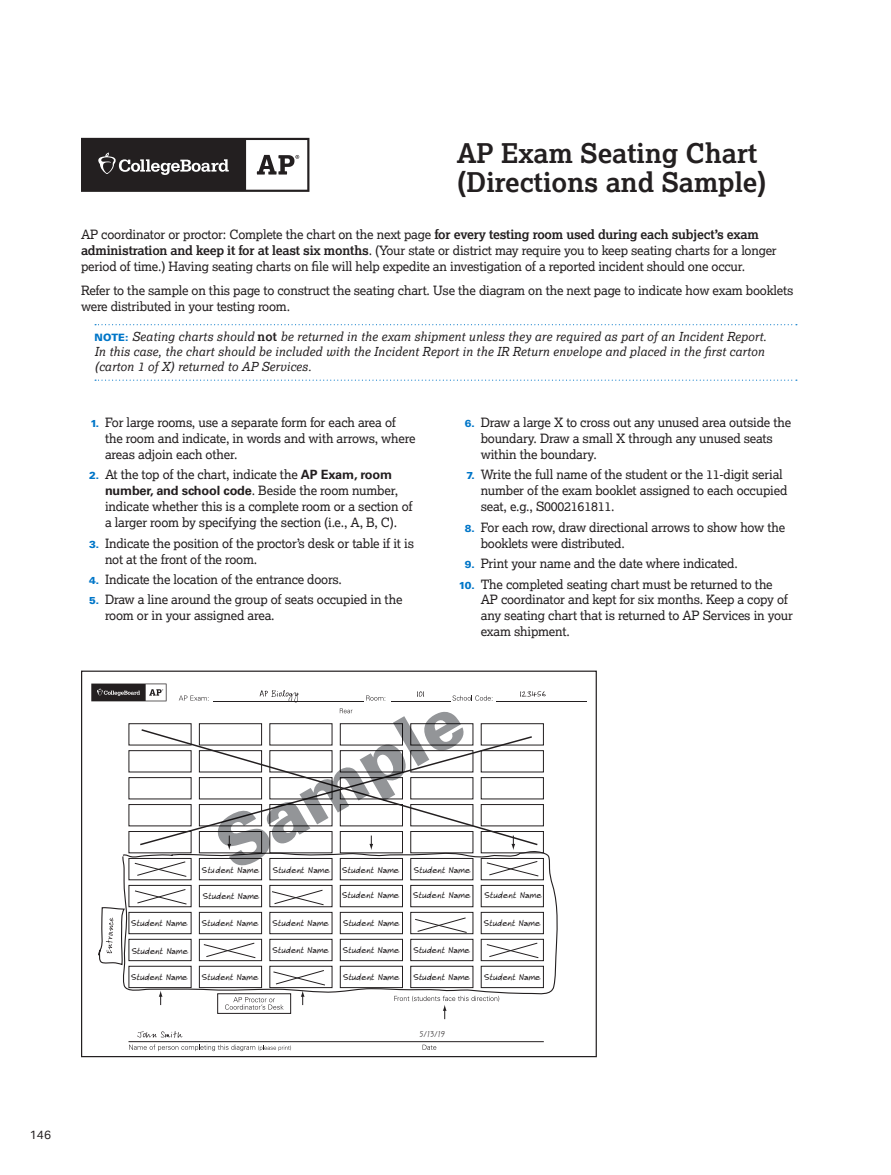
<style>
.page{position:relative;width:891px;height:1175px;background:#fff}
.page>*{position:absolute;margin:0;border:0;box-sizing:border-box;transform-origin:0 0}
.t1{font:900 69.6px "Univers LT Std";color:#939598}
.AP_CM_13_Form_Headli{font:700 27px/28.5px "Lexia";color:#231f20}
.Std_Txt{font:12.75px/15.9px "Lexia";letter-spacing:-.015em;color:#231f20}
.Note{font:italic 12.3px/14.9px "Lexia";letter-spacing:.015em;color:#231f20}
.t2{font:12px "Aktiv Grotesk";color:#231f20}
.t3{font:8.85px "Henry Hand";letter-spacing:-.01em;color:#231f20}
.t4{font:8.85px "Jott FLF Casual";color:#231f20}
.s1{font-weight:700}
.s2{font-family:"Univers LT Std";font-weight:900;font-style:normal;font-size:10.2px;color:#0076c8}
.s3{font-weight:700;font-style:normal}
.s4{font-family:"Univers LT Std";font-weight:900;font-size:10.2px;color:#0076c8}
.s5{font-family:"Univers LT Std";font-weight:700}
</style>
<div class="page">
<hr style="left:129px;top:1041px;width:415px;height:1px;background:#231f20">
<svg style="left:129px;top:1044px;width:162px;height:7px"></svg>
<svg style="left:423px;top:1044px;width:13px;height:5px"></svg>
<svg style="left:340px;top:708px;width:12px;height:5px"></svg>
<div style="left:129px;top:723px;width:63px;height:22px;border:1px solid #231f20"></div>
<div style="left:199px;top:723px;width:63px;height:22px;border:1px solid #231f20"></div>
<div style="left:199px;top:831px;width:63px;height:22px;border:1px solid #231f20"></div>
<div style="left:269px;top:723px;width:63px;height:22px;border:1px solid #231f20"></div>
<div style="left:340px;top:723px;width:63px;height:22px;border:1px solid #231f20"></div>
<div style="left:340px;top:831px;width:63px;height:22px;border:1px solid #231f20"></div>
<div style="left:410px;top:723px;width:63px;height:22px;border:1px solid #231f20"></div>
<div style="left:410px;top:831px;width:63px;height:22px;border:1px solid #231f20"></div>
<div style="left:481px;top:723px;width:63px;height:22px;border:1px solid #231f20"></div>
<div style="left:481px;top:750px;width:63px;height:22px;border:1px solid #231f20"></div>
<div style="left:481px;top:777px;width:63px;height:22px;border:1px solid #231f20"></div>
<div style="left:481px;top:804px;width:63px;height:22px;border:1px solid #231f20"></div>
<div style="left:481px;top:831px;width:63px;height:22px;border:1px solid #231f20"></div>
<svg style="left:140px;top:728px;width:399px;height:118px"></svg>
<svg style="left:227px;top:835px;width:4px;height:15px"></svg>
<svg style="left:369px;top:835px;width:4px;height:15px"></svg>
<svg style="left:511px;top:835px;width:4px;height:15px"></svg>
<svg style="left:160px;top:997px;width:2px;height:8px"></svg>
<svg style="left:394px;top:997px;width:105px;height:22px"></svg>
<svg style="left:225px;top:997px;width:79px;height:12px"></svg>
<svg style="left:137px;top:1031px;width:45px;height:6px"></svg>
<svg style="left:98px;top:907px;width:23px;height:58px"></svg>
<svg style="left:121px;top:850px;width:437px;height:147px"></svg>
<svg style="left:179px;top:690px;width:408px;height:12px"></svg>
<svg style="left:91px;top:683px;width:76px;height:18px"></svg>
<svg style="left:95px;top:324px;width:702px;height:1px"></svg>
<svg style="left:95px;top:379px;width:702px;height:2px"></svg>
<svg style="left:81px;top:138px;width:228px;height:54px"></svg>
<p class="AP_CM_13_Form_Headli" style="left:457px;top:139px;width:312px">AP Exam Seating Chart (Directions and Sample)</p>
<p class="Std_Txt" style="left:81px;top:226px;width:697px">AP coordinator or proctor: Complete the chart on the next page <span class="s1">for every testing room used during each subject’s exam administration and keep it for at least six months</span>. (Your state or district may require you to keep seating charts for a longer period of time.) Having seating charts on file will help expedite an investigation of a reported incident should one occur.</p>
<p class="Std_Txt" style="left:81px;top:282px;width:714px">Refer to the sample on this page to construct the seating chart. Use the diagram on the next page to indicate how exam booklets were distributed in your testing room.</p>
<p class="Note" style="left:94px;top:329px;width:674px"><span class="s2">NOTE:</span> Seating charts should <span class="s3">not</span> be returned in the exam shipment unless they are required as part of an Incident Report.<br>In this case, the chart should be included with the Incident Report in the IR Return envelope and placed in the first carton (carton 1 of X) returned to AP Services.</p>
<p class="Std_Txt" style="left:105px;top:414px;width:312px;text-indent:-15px"><span class="s4">1.</span> For large rooms, use a separate form for each area of the room and indicate, in words and with arrows, where areas adjoin each other.</p>
<p class="Std_Txt" style="left:105px;top:466px;width:309px;text-indent:-16px"><span class="s4">2.</span> At the top of the chart, indicate the <span class="s5">AP Exam, room number, and school code</span>. Beside the room number, indicate whether this is a complete room or a section of a larger room by specifying the section (i.e., A, B, C).</p>
<p class="Std_Txt" style="left:105px;top:534px;width:311px;text-indent:-16px"><span class="s4">3.</span> Indicate the position of the proctor’s desk or table if it is not at the front of the room.</p>
<p class="Std_Txt" style="left:89px;top:571px;width:254px"><span class="s4">4.</span> Indicate the location of the entrance doors.</p>
<p class="Std_Txt" style="left:105px;top:591px;width:299px;text-indent:-16px"><span class="s4">5.</span> Draw a line around the group of seats occupied in the room or in your assigned area.</p>
<p class="Std_Txt" style="left:481px;top:414px;width:312px;text-indent:-16px"><span class="s4">6.</span> Draw a large X to cross out any unused area outside the boundary. Draw a small X through any unused seats within the boundary.</p>
<p class="Std_Txt" style="left:481px;top:466px;width:308px;text-indent:-14px"><span class="s4">7.</span> Write the full name of the student or the 11-digit serial number of the exam booklet assigned to each occupied seat, e.g., S0002161811.</p>
<p class="Std_Txt" style="left:481px;top:519px;width:306px;text-indent:-16px"><span class="s4">8.</span> For each row, draw directional arrows to show how the booklets were distributed.</p>
<p class="Std_Txt" style="left:465px;top:555px;width:274px"><span class="s4">9.</span> Print your name and the date where indicated.</p>
<p class="Std_Txt" style="left:481px;top:575px;width:314px;text-indent:-22px"><span class="s4">10.</span> The completed seating chart must be returned to the AP coordinator and kept for six months. Keep a copy of any seating chart that is returned to AP Services in your exam shipment.</p>
<h1 class="t1" style="left:200px;top:812px;width:274px;rotate:-30deg">Sample</h1>
<p class="t3" style="left:273px;top:864px;width:59px">Student Name</p>
<p class="t3" style="left:342px;top:864px;width:59px">Student Name</p>
<p class="t3" style="left:414px;top:864px;width:58px">Student Name</p>
<p class="t3" style="left:202px;top:864px;width:59px">Student Name</p>
<p class="t3" style="left:203px;top:890px;width:58px">Student Name</p>
<p class="t3" style="left:342px;top:890px;width:59px">Student Name</p>
<p class="t3" style="left:413px;top:890px;width:59px">Student Name</p>
<p class="t3" style="left:485px;top:890px;width:59px">Student Name</p>
<p class="t3" style="left:202px;top:917px;width:58px">Student Name</p>
<p class="t3" style="left:273px;top:917px;width:58px">Student Name</p>
<p class="t3" style="left:273px;top:945px;width:58px">Student Name</p>
<p class="t3" style="left:343px;top:917px;width:58px">Student Name</p>
<p class="t3" style="left:343px;top:945px;width:58px">Student Name</p>
<p class="t3" style="left:484px;top:917px;width:58px">Student Name</p>
<p class="t3" style="left:131px;top:917px;width:58px">Student Name</p>
<p class="t3" style="left:132px;top:945px;width:58px">Student Name</p>
<p class="t3" style="left:131px;top:971px;width:58px">Student Name</p>
<p class="t3" style="left:202px;top:971px;width:58px">Student Name</p>
<p class="t3" style="left:343px;top:971px;width:58px">Student Name</p>
<p class="t3" style="left:414px;top:971px;width:58px">Student Name</p>
<p class="t3" style="left:484px;top:971px;width:58px">Student Name</p>
<p class="t3" style="left:414px;top:945px;width:58px">Student Name</p>
<p class="t4" style="left:420px;top:1030px;width:27px">5/13/19</p>
<p class="t2" style="left:30px;top:1127px;width:23px">146</p>
</div>
